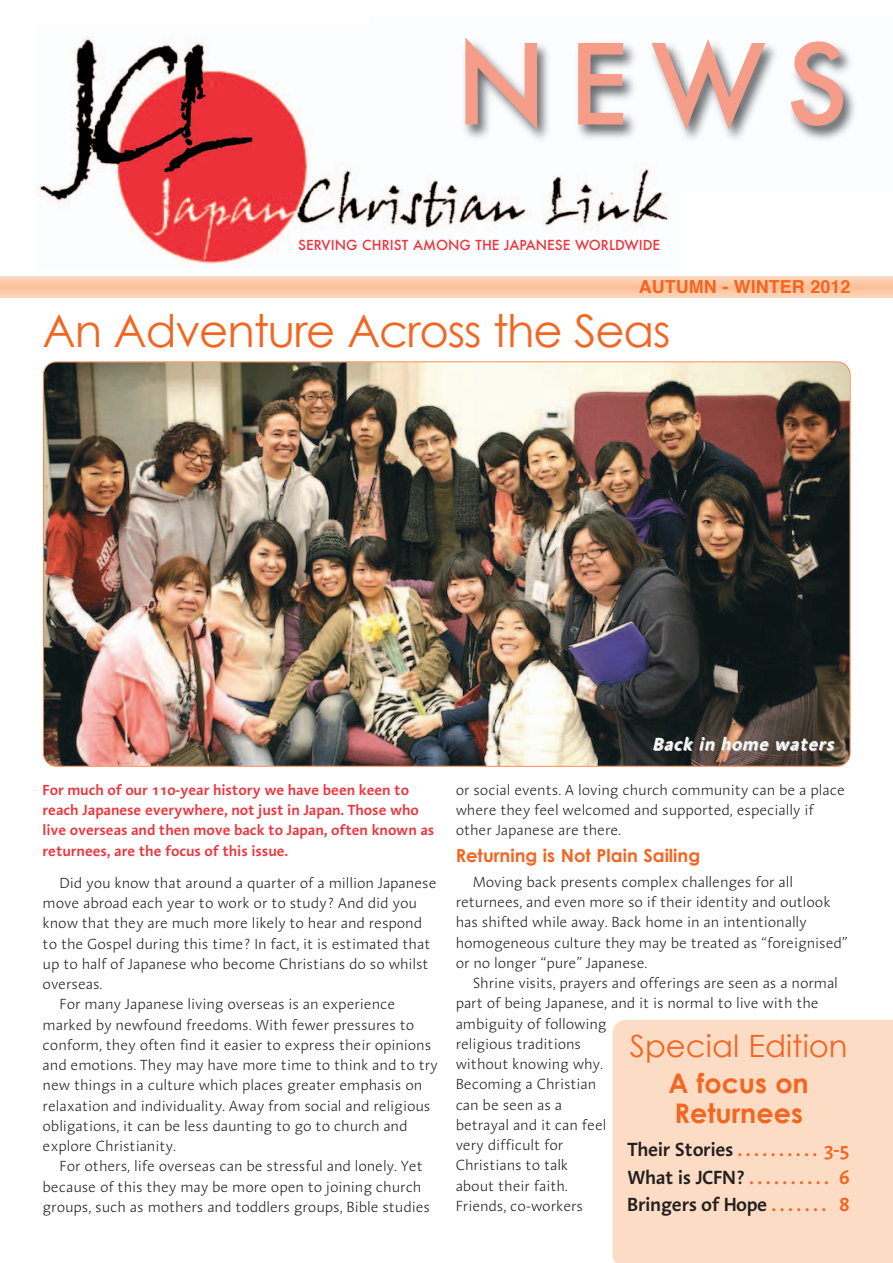
<style>
.page{position:relative;width:893px;height:1263px;background:#fff}
.page>*{position:absolute;margin:0;border:0;box-sizing:border-box;transform-origin:0 0}
.t1{font:500 108px "Futura";color:#f69d8a}
.t2{font:45px "Century Gothic";letter-spacing:-.025em;color:#f36621}
.t3{font:30.75px "Century Gothic";color:#f36621}
.t4{font:700 27px/30px "Century Gothic";color:#f36621}
.t5{font:600 19.5px/27.6px "Linotype Aroma";letter-spacing:-.025em;color:#231f20;text-align:justify}
.t6{font:700 18px "Century Gothic";color:#f36621}
.t7{font:700 18px "Helvetica";color:#f36621}
.t8{font:italic 600 18px "Linotype Aroma";color:#fff}
.t9{font:300 15px/20.2px "Linotype Aroma";letter-spacing:-.01em;color:#231f20}
.t10{font:600 15px/20.2px "Linotype Aroma";letter-spacing:-.01em;color:#ee343b}
.t11{font:500 13.5px "Futura";color:#ee343b}
.s1{color:#f36621}
</style>
<div class="page">
<img style="left:37px;top:36px;width:632px;height:230px">
<svg style="left:0;top:276px;width:893px;height:21px;background:#fbcbaa"></svg>
<img style="left:684px;top:42px;width:171px;height:98px">
<img style="left:370px;top:36px;width:314px;height:156px">
<img style="left:44px;top:362px;width:806px;height:404px;border-radius:13px">
<div style="left:43px;top:361px;width:807px;height:406px;border:2px solid #f36621;border-radius:14px"></div>
<div style="left:613px;top:1020px;width:280px;height:243px;background:#fddcc5"></div>
<h1 class="t1" style="left:456px;top:12px;width:394px">NEWS</h1>
<p class="t11" style="left:298px;top:236px;width:363px">SERVING CHRIST AMONG THE JAPANESE WORLDWIDE</p>
<p class="t7" style="left:639px;top:279px;width:213px">AUTUMN - WINTER 2012</p>
<h2 class="t2" style="left:43px;top:302px;width:630px">An Adventure Across the Seas</h2>
<p class="t10" style="left:43px;top:781px;width:393px">For much of our 110-year history we have been keen to reach Japanese everywhere, not just in Japan. Those who live overseas and then move back to Japan, often known as returnees, are the focus of this issue.</p>
<p class="t9" style="left:60px;top:874px;width:378px">Did you know that around a quarter of a million Japanese</p>
<p class="t9" style="left:43px;top:895px;width:376px">move abroad each year to work or to study? And did you</p>
<p class="t9" style="left:43px;top:915px;width:381px">know that they are much more likely to hear and respond</p>
<p class="t9" style="left:43px;top:935px;width:389px">to the Gospel during this time? In fact, it is estimated that</p>
<p class="t9" style="left:43px;top:955px;width:388px">up to half of Japanese who become Christians do so whilst</p>
<p class="t9" style="left:43px;top:976px;width:61px">overseas.</p>
<p class="t9" style="left:60px;top:996px;width:337px">For many Japanese living overseas is an experience</p>
<p class="t9" style="left:43px;top:1016px;width:373px">marked by newfound freedoms. With fewer pressures to</p>
<p class="t9" style="left:43px;top:1036px;width:390px">conform, they often find it easier to express their opinions</p>
<p class="t9" style="left:43px;top:1057px;width:397px">and emotions. They may have more time to think and to try</p>
<p class="t9" style="left:43px;top:1077px;width:381px">new things in a culture which places greater emphasis on</p>
<p class="t9" style="left:43px;top:1097px;width:389px">relaxation and individuality. Away from social and religious</p>
<p class="t9" style="left:43px;top:1117px;width:367px">obligations, it can be less daunting to go to church and</p>
<p class="t9" style="left:43px;top:1138px;width:135px">explore Christianity.</p>
<p class="t9" style="left:60px;top:1158px;width:365px">For others, life overseas can be stressful and lonely. Yet</p>
<p class="t9" style="left:43px;top:1178px;width:381px">because of this they may be more open to joining church</p>
<p class="t9" style="left:43px;top:1198px;width:389px">groups, such as mothers and toddlers groups, Bible studies</p>
<p class="t8" style="left:652px;top:738px;width:186px">Back in home waters</p>
<p class="t9" style="left:456px;top:781px;width:391px">or social events. A loving church community can be a place where they feel welcomed and supported, especially if other Japanese are there.</p>
<p class="t6" style="left:456px;top:844px;width:246px">Returning is Not Plain Sailing</p>
<p class="t9" style="left:456px;top:873px;width:393px;text-indent:17px">Moving back presents complex challenges for all returnees, and even more so if their identity and outlook has shifted while away. Back home in an intentionally homogeneous culture they may be treated as “foreignised” or no longer “pure” Japanese.</p>
<p class="t9" style="left:456px;top:974px;width:384px;text-indent:17px">Shrine visits, prayers and offerings are seen as a normal part of being Japanese, and it is normal to live with the ambiguity of following<br>religious traditions<br>without knowing why.<br>Becoming a Christian<br>can be seen as a<br>betrayal and it can feel<br>very difficult for<br>Christians to talk<br>about their faith.<br>Friends, co-workers</p>
<h3 class="t3" style="left:630px;top:1026px;width:220px">Special Edition</h3>
<h3 class="t4" style="left:669px;top:1068px;width:142px">A focus on<br>Returnees</h3>
<h3 class="t5" style="left:627px;top:1138px;width:224px">Their Stories <span class="s1">. . . . . . . . . . 3-5<br></span>WhatisJCFN?<span class="s1">.......... 6<br></span>Bringers of Hope <span class="s1">. . . . . . . 8</span></h3>
</div>
